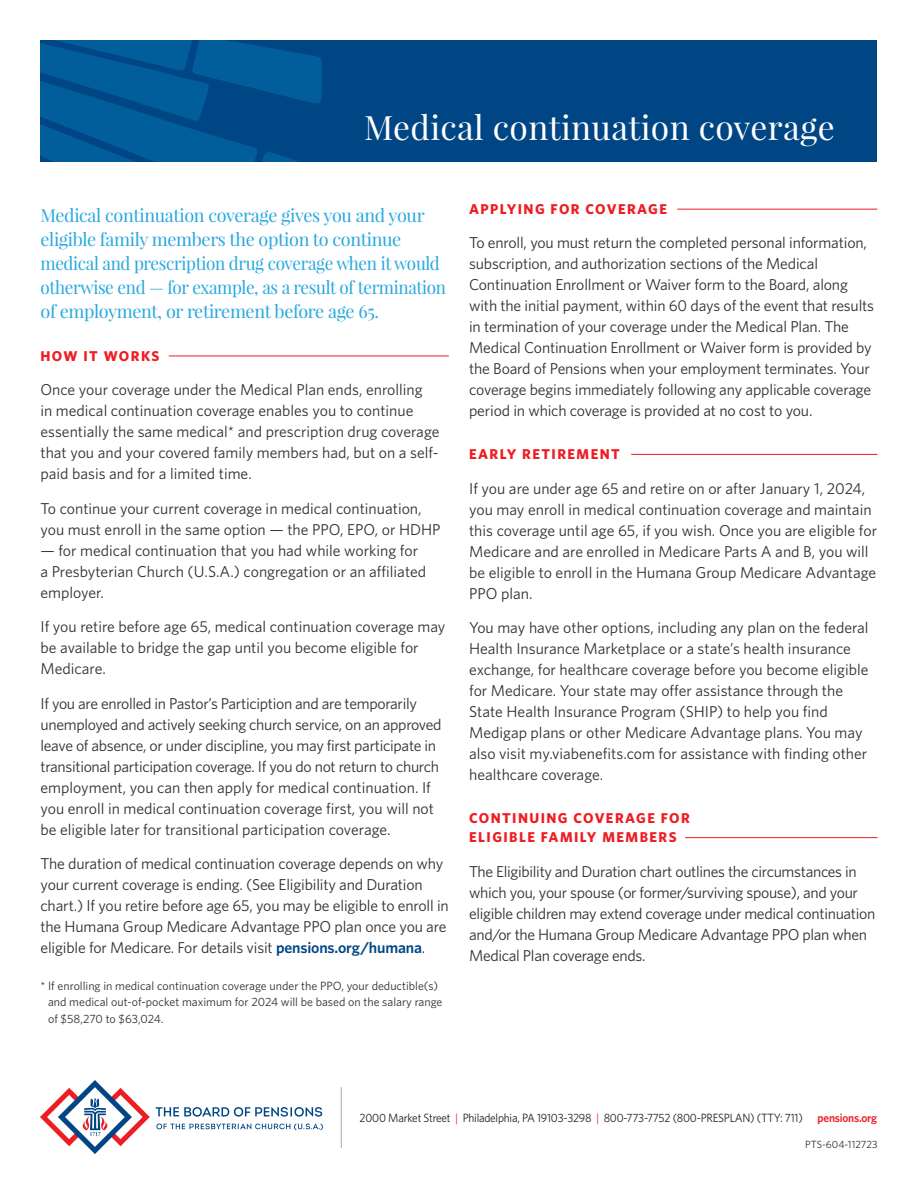
<style>
.page{position:relative;width:918px;height:1188px;background:#fff}
.page>*{position:absolute;margin:0;border:0;box-sizing:border-box;transform-origin:0 0}
.Masthead_Type{font:33.6px "Playfair Display";letter-spacing:.01em;color:#fff}
.Headline_Lite_Blue{font:18px/24px "Playfair Display";letter-spacing:-.02em;color:#27a8e0}
.Body{font:15.75px/21px "Whitney";letter-spacing:-.01em;color:#312f30}
.Subhead_Red{font:700 14.25px "Whitney";letter-spacing:.1em;color:#ee1d23}
.Asterisk_Type{font:12px/16.5px "Whitney";color:#312f30}
.t1{font:12px "Whitney";letter-spacing:-.02em;color:#231f20;scale:.95 1}
.Body-2{font:10.5px "Whitney";color:#312f30}
.s1{font-weight:600;color:#004684}
.s2{color:#ee1d23}
.s3{font-weight:600;color:#ee1d23}
</style>
<div class="page">
<svg style="left:156px;top:1107px;width:166px;height:10px"></svg>
<svg style="left:156px;top:1124px;width:167px;height:6px"></svg>
<svg style="left:40px;top:1080px;width:110px;height:74px"></svg>
<hr style="left:341px;top:1087px;width:1px;height:61px;background:#a8a9ad">
<div style="left:40px;top:40px;width:838px;height:122px;background:#004684"></div>
<svg style="left:40px;top:40px;width:282px;height:122px"></svg>
<hr style="left:169px;top:356px;width:280px;height:1px;background:#ee1d23">
<hr style="left:677px;top:209px;width:201px;height:1px;background:#ee1d23">
<hr style="left:631px;top:454px;width:247px;height:1px;background:#ee1d23">
<hr style="left:685px;top:837px;width:193px;height:1px;background:#ee1d23">
<p class="Masthead_Type" style="left:364px;top:107px;width:472px">Medical continuation coverage</p>
<p class="Headline_Lite_Blue" style="left:40px;top:203px;width:407px">Medical continuation coverage gives you and your eligible family members the option to continue medical and prescription drug coverage when it would otherwise end — for example, as a result of termination of employment, or retirement before age 65.</p>
<p class="Subhead_Red" style="left:40px;top:346px;width:120px">HOW IT WORKS</p>
<p class="Body" style="left:40px;top:379px;width:400px">Once your coverage under the Medical Plan ends, enrolling<br>in medical continuation coverage enables you to continue essentially the same medical* and prescription drug coverage that you and your covered family members had, but on a self&shy;paid basis and for a limited time.</p>
<p class="Body" style="left:40px;top:497px;width:402px">To continue your current coverage in medical continuation, you must enroll in the same option — the PPO, EPO, or HDHP</p>
<p class="Body" style="left:40px;top:539px;width:387px">— for medical continuation that you had while working for a Presbyterian Church (U.S.A.) congregation or an affiliated employer.</p>
<p class="Body" style="left:40px;top:616px;width:406px">If you retire before age 65, medical continuation coverage may be available to bridge the gap until you become eligible for<br>Medicare.</p>
<p class="Body" style="left:40px;top:692px;width:403px">If you are enrolled in Pastor’s Particiption and are temporarily unemployed and actively seeking church service, on an approved leave of absence, or under discipline, you may first participate in transitional participation coverage. If you do not return to church employment, you can then apply for medical continuation. If you enroll in medical continuation coverage first, you will not be eligible later for transitional participation coverage.</p>
<p class="Body" style="left:40px;top:853px;width:410px">The duration of medical continuation coverage depends on why your current coverage is ending. (See Eligibility and Duration chart.) If you retire before age 65, you may be eligible to enroll in the Humana Group Medicare Advantage PPO plan once you are eligible for Medicare. For details visit <span class="s1">pensions.org/humana</span>.</p>
<p class="Asterisk_Type" style="left:48px;top:977px;width:396px;text-indent:-8px">* If enrolling in medical continuation coverage under the PPO, your deductible(s) and medical out-of-pocket maximum for 2024 will be based on the salary range of $58,270 to $63,024.</p>
<p class="Subhead_Red" style="left:469px;top:199px;width:199px">APPLYING FOR COVERAGE</p>
<p class="Body" style="left:469px;top:232px;width:407px">To enroll, you must return the completed personal information, subscription, and authorization sections of the Medical Continuation Enrollment or Waiver form to the Board, along with the initial payment, within 60 days of the event that results in termination of your coverage under the Medical Plan. The Medical Continuation Enrollment or Waiver form is provided by the Board of Pensions when your employment terminates. Your coverage begins immediately following any applicable coverage period in which coverage is provided at no cost to you.</p>
<p class="Subhead_Red" style="left:469px;top:445px;width:152px">EARLY RETIREMENT</p>
<p class="Body" style="left:469px;top:477px;width:410px">If you are under age 65 and retire on or after January 1, 2024, you may enroll in medical continuation coverage and maintain this coverage until age 65, if you wish. Once you are eligible for Medicare and are enrolled in Medicare Parts A and B, you will be eligible to enroll in the Humana Group Medicare Advantage PPO plan.</p>
<p class="Body" style="left:469px;top:617px;width:401px">You may have other options, including any plan on the federal Health Insurance Marketplace or a state’s health insurance exchange, for healthcare coverage before you become eligible for Medicare. Your state may offer assistance through the State Health Insurance Program (SHIP) to help you find Medigap plans or other Medicare Advantage plans. You may also visit my.viabenefits.com for assistance with finding other healthcare coverage.</p>
<p class="Subhead_Red" style="left:469px;top:808px;width:222px">CONTINUING COVERAGE FOR</p>
<p class="Subhead_Red" style="left:469px;top:828px;width:209px">ELIGIBLE FAMILY MEMBERS</p>
<p class="Body" style="left:469px;top:861px;width:408px">The Eligibility and Duration chart outlines the circumstances in which you, your spouse (or former/surviving spouse), and your eligible children may extend coverage under medical continuation and/or the Humana Group Medicare Advantage PPO plan when Medical Plan coverage ends.</p>
<p class="t1" style="left:360px;top:1110px;width:546px">2000 Market Street <span class="s2">|</span> Philadelphia, PA 19103-3298 <span class="s2">|</span> 800-773-7752 (800-PRESPLAN) (TTY: 711) <span class="s3">pensions.org</span></p>
<p class="Body-2" style="left:805px;top:1137px;width:74px">PTS-604-112723</p>
</div>
